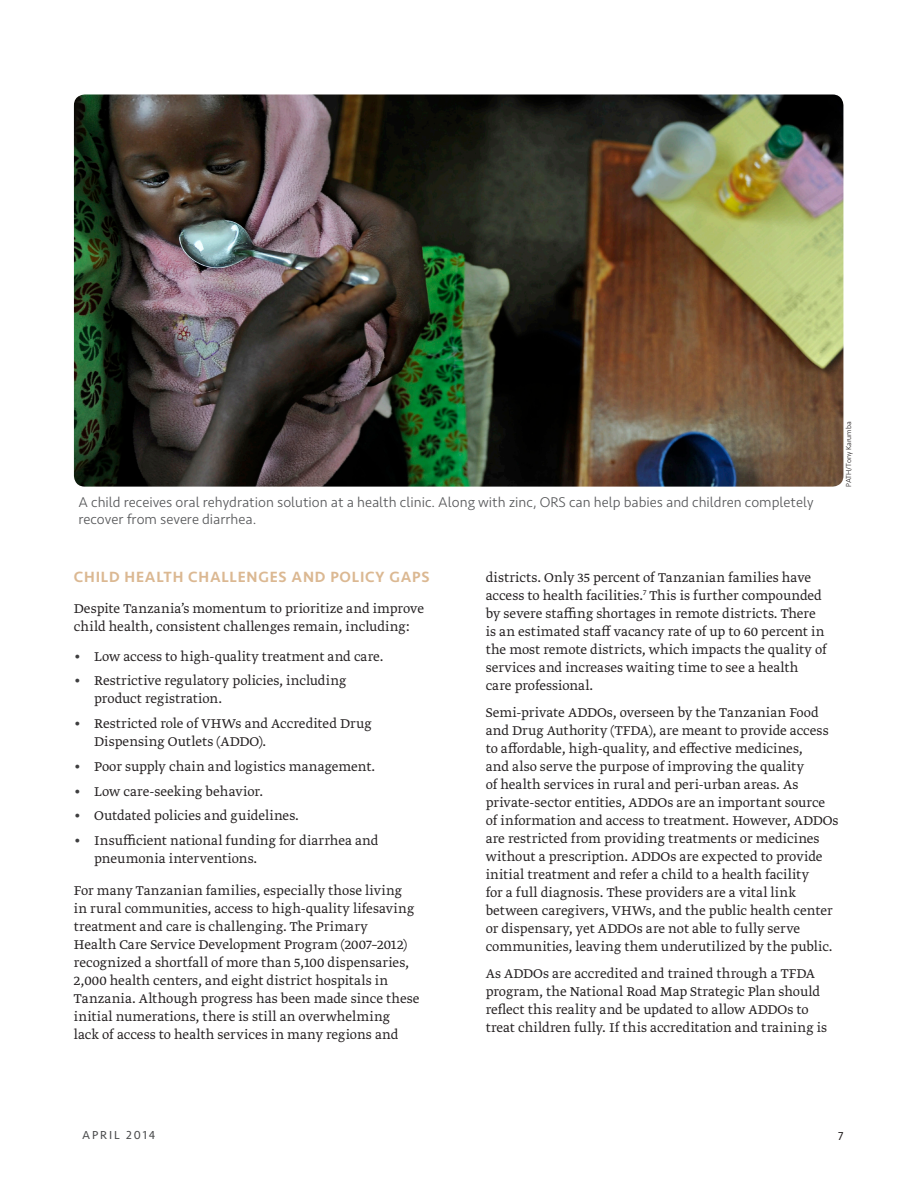
<style>
.page{position:relative;width:918px;height:1188px;background:#fff}
.page>*{position:absolute;margin:0;border:0;box-sizing:border-box;transform-origin:0 0}
.headA{font:500 15.3px "Seravek";letter-spacing:.05em;color:#dbb892}
.body{font:300 15px/18px "Greta Text Pro";letter-spacing:.005em;color:#231f20}
.t1{font:300 14.7px/17.5px "Seravek";color:#57585a}
.t2{font:12px "Seravek";letter-spacing:.16em;color:#4b4c4d}
.t3{font:12px "Seravek";color:#231f20}
.photo_credit{font:300 7.5px "Seravek";color:#231f20}
.s1{color:#3e3e3f}
</style>
<div class="page">
<img style="left:74px;top:94px;width:769px;height:393px">
<p class="t1" style="left:78px;top:493px;width:737px">A child receives oral rehydration solution at a health clinic. Along with zinc, ORS can help babies and children completely recover from severe diarrhea.</p>
<p class="photo_credit" style="left:844px;top:487px;width:67px;rotate:-90deg">PATH/Tony Karumba</p>
<p class="headA" style="left:74px;top:567px;width:357px">CHILD HEALTH CHALLENGES AND POLICY GAPS</p>
<p class="body" style="left:74px;top:600px;width:352px">Despite Tanzania’s momentum to prioritize and improve child health, consistent challenges remain, including:</p>
<p class="body" style="left:74px;top:648px;width:311px"><span class="s1">•</span> Low access to high-quality treatment and care.</p>
<p class="body" style="left:94px;top:672px;width:254px;text-indent:-20px"><span class="s1">•</span> Restrictive regulatory policies, including product registration.</p>
<p class="body" style="left:94px;top:715px;width:279px;text-indent:-20px"><span class="s1">•</span> Restricted role of VHWs and Accredited Drug<br>Dispensing Outlets (ADDO).</p>
<p class="body" style="left:74px;top:758px;width:303px"><span class="s1">•</span> Poor supply chain and logistics management.</p>
<p class="body" style="left:74px;top:783px;width:191px"><span class="s1">•</span> Low care-seeking behavior.</p>
<p class="body" style="left:74px;top:807px;width:227px"><span class="s1">•</span> Outdated policies and guidelines.</p>
<p class="body" style="left:94px;top:832px;width:286px;text-indent:-20px"><span class="s1">•</span> Insufficient national funding for diarrhea and pneumonia interventions.</p>
<p class="body" style="left:74px;top:882px;width:347px">For many Tanzanian families, especially those living<br>in rural communities, access to high-quality lifesaving treatment and care is challenging. The Primary<br>Health Care Service Development Program (2007–2012) recognized a shortfall of more than 5,100 dispensaries, 2,000 health centers, and eight district hospitals in Tanzania. Although progress has been made since these initial numerations, there is still an overwhelming<br>lack of access to health services in many regions and</p>
<p class="body" style="left:486px;top:569px;width:343px">districts. Only 35 percent of Tanzanian families have access to health facilities.<sup>7</sup> This is further compounded by severe staffing shortages in remote districts. There is an estimated staff vacancy rate of up to 60 percent in the most remote districts, which impacts the quality of services and increases waiting time to see a health care professional.</p>
<p class="body" style="left:486px;top:704px;width:354px">Semi-private ADDOs, overseen by the Tanzanian Food and Drug Authority (TFDA), are meant to provide access to affordable, high-quality, and effective medicines,<br>and also serve the purpose of improving the quality<br>of health services in rural and peri-urban areas. As private-sector entities, ADDOs are an important source of information and access to treatment. However, ADDOs are restricted from providing treatments or medicines without a prescription. ADDOs are expected to provide initial treatment and refer a child to a health facility<br>for a full diagnosis. These providers are a vital link between caregivers, VHWs, and the public health center or dispensary, yet ADDOs are not able to fully serve communities, leaving them underutilized by the public.</p>
<p class="body" style="left:486px;top:965px;width:343px">As ADDOs are accredited and trained through a TFDA program, the National Road Map Strategic Plan should reflect this reality and be updated to allow ADDOs to treat children fully. If this accreditation and training is</p>
<p class="t2" style="left:82px;top:1127px;width:75px">APRIL 2014</p>
<p class="t3" style="left:838px;top:1129px;width:7px">7</p>
</div>
